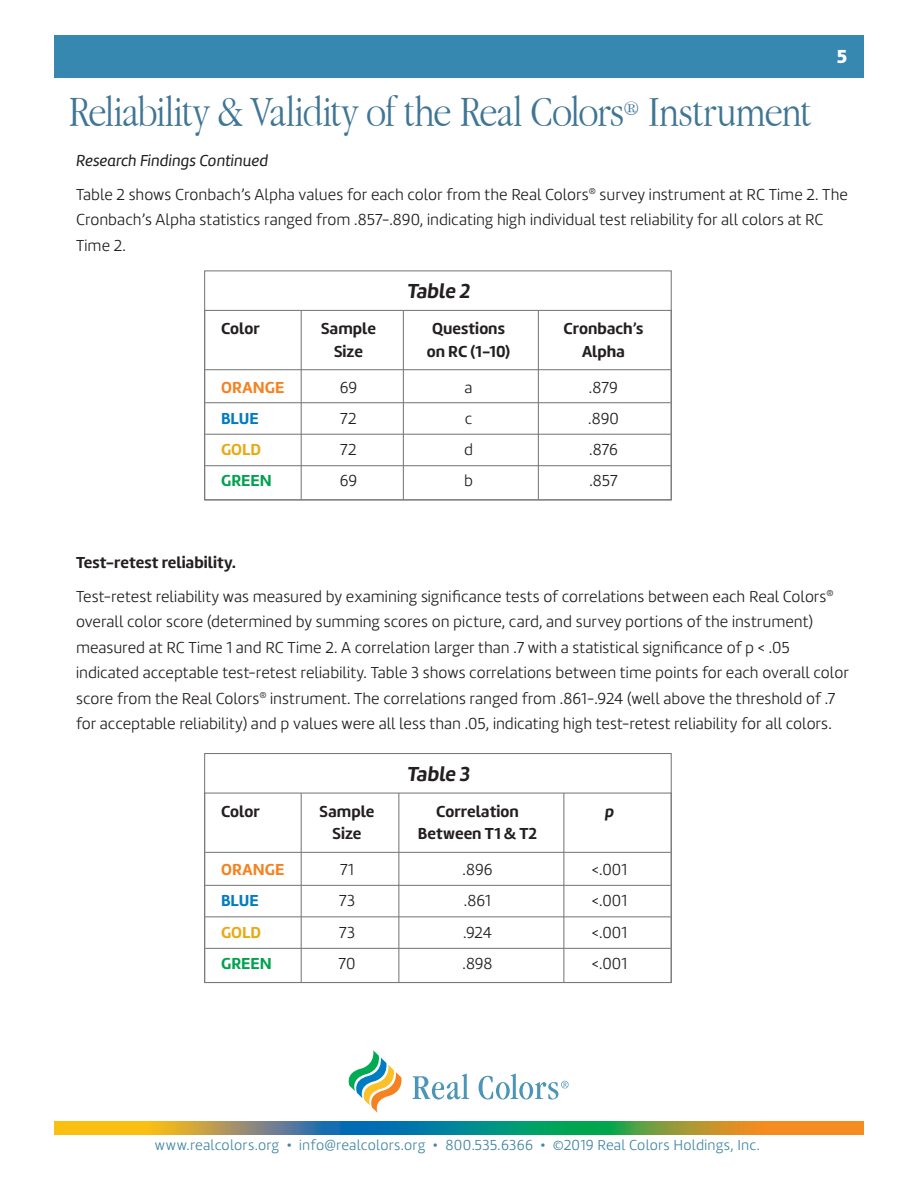
<style>
.page{position:relative;width:918px;height:1188px;background:#fff}
.page>*{position:absolute;margin:0;border:0;box-sizing:border-box;transform-origin:0 0}
.t1{font:300 45px "Apple Garamond";letter-spacing:-.015em;color:#3f7595}
.t2{font:700 21px "Amelia Oblicua";letter-spacing:-.005em;color:#231f20}
.t3{font:300 20.1px "Apple Garamond";color:#3f7595}
.t4{font:900 19.5px "Amelia";color:#fff}
.bulleted_text{font:300 16.5px/25.5px "Amelia";color:#231f20}
.bulleted_text-2{font:700 16.5px "Amelia";letter-spacing:.005em;color:#231f20}
.bulleted_text-3{font:italic 16.5px "Amelia";color:#231f20}
.t5{font:700 16.5px "Amelia";letter-spacing:.005em;color:#f58220}
.t6{font:700 16.5px "Amelia";letter-spacing:.005em;color:#00a14f}
.t7{font:700 16.5px "Amelia";color:#007cc3}
.t8{font:700 16.5px "Amelia";letter-spacing:.005em;color:#e8aa14}
.t9{font:italic 700 16.5px "Amelia";color:#231f20}
.positive_text_paragr{font:300 15px "Amelia";letter-spacing:.015em;color:#4286a4}
</style>
<div class="page">
<div style="left:54px;top:35px;width:810px;height:42px;background:#3788b0"></div>
<svg style="left:348px;top:1050px;width:54px;height:63px"></svg>
<svg style="left:413px;top:1073px;width:56px;height:27px"></svg>
<svg style="left:479px;top:1073px;width:90px;height:27px"></svg>
<img style="left:54px;top:1121px;width:810px;height:13px">
<hr style="left:205px;top:369px;width:466px;height:1px;background:#76787b">
<hr style="left:205px;top:402px;width:466px;height:1px;background:#76787b">
<hr style="left:205px;top:434px;width:466px;height:1px;background:#76787b">
<hr style="left:205px;top:465px;width:466px;height:1px;background:#76787b">
<hr style="left:301px;top:310px;width:1px;height:189px;background:#76787b">
<hr style="left:403px;top:310px;width:1px;height:189px;background:#76787b">
<hr style="left:538px;top:310px;width:1px;height:189px;background:#76787b">
<div style="left:204px;top:310px;width:468px;height:190px;border:1px solid #76787b"></div>
<hr style="left:205px;top:852px;width:466px;height:1px;background:#76787b">
<hr style="left:205px;top:885px;width:466px;height:1px;background:#76787b">
<hr style="left:205px;top:916px;width:466px;height:1px;background:#76787b">
<hr style="left:205px;top:948px;width:466px;height:1px;background:#76787b">
<hr style="left:301px;top:793px;width:1px;height:189px;background:#76787b">
<hr style="left:398px;top:793px;width:1px;height:189px;background:#76787b">
<hr style="left:563px;top:793px;width:1px;height:189px;background:#76787b">
<div style="left:204px;top:793px;width:468px;height:190px;border:1px solid #76787b"></div>
<p class="t1" style="left:69px;top:85px;width:557px">Reliability &amp; Validity of the Real Colors</p>
<p class="t3" style="left:623px;top:96px;width:18px">®</p>
<p class="t1" style="left:648px;top:85px;width:165px">Instrument</p>
<p class="t4" style="left:837px;top:45px;width:12px">5</p>
<p class="bulleted_text-3" style="left:76px;top:151px;width:194px">Research Findings Continued</p>
<p class="bulleted_text" style="left:76px;top:182px;width:774px">Table 2 shows Cronbach’s Alpha values for each color from the Real Colors<sup>®</sup> survey instrument at RC Time 2. The<br>Cronbach’s Alpha statistics ranged from .857-.890, indicating high individual test reliability for all colors at RC<br>Time 2.</p>
<p class="t2" style="left:407px;top:279px;width:64px">Table 2</p>
<p class="bulleted_text-2" style="left:221px;top:319px;width:40px">Color</p>
<p class="bulleted_text-2" style="left:321px;top:319px;width:56px">Sample</p>
<p class="bulleted_text-2" style="left:432px;top:319px;width:74px">Questions</p>
<p class="bulleted_text-2" style="left:564px;top:319px;width:81px">Cronbach’s</p>
<p class="bulleted_text-2" style="left:334px;top:341px;width:30px">Size</p>
<p class="bulleted_text-2" style="left:427px;top:341px;width:85px">on RC (1-10)</p>
<p class="bulleted_text-2" style="left:582px;top:341px;width:44px">Alpha</p>
<p class="t5" style="left:221px;top:377px;width:65px">ORANGE</p>
<p class="bulleted_text" style="left:340px;top:374px;width:19px">69</p>
<p class="bulleted_text" style="left:465px;top:374px;width:9px">a</p>
<p class="bulleted_text" style="left:589px;top:374px;width:31px">.879</p>
<p class="t7" style="left:221px;top:409px;width:39px">BLUE</p>
<p class="bulleted_text" style="left:340px;top:406px;width:18px">72</p>
<p class="bulleted_text" style="left:465px;top:406px;width:9px">c</p>
<p class="bulleted_text" style="left:588px;top:406px;width:32px">.890</p>
<p class="t8" style="left:221px;top:440px;width:42px">GOLD</p>
<p class="bulleted_text" style="left:340px;top:437px;width:18px">72</p>
<p class="bulleted_text" style="left:464px;top:437px;width:11px">d</p>
<p class="bulleted_text" style="left:589px;top:437px;width:30px">.876</p>
<p class="t6" style="left:221px;top:471px;width:52px">GREEN</p>
<p class="bulleted_text" style="left:340px;top:468px;width:19px">69</p>
<p class="bulleted_text" style="left:464px;top:468px;width:10px">b</p>
<p class="bulleted_text" style="left:589px;top:468px;width:30px">.857</p>
<p class="bulleted_text-2" style="left:76px;top:552px;width:161px">Test-retest reliability.</p>
<p class="bulleted_text" style="left:76px;top:584px;width:774px">Test-retest reliability was measured by examining significance tests of correlations between each Real Colors<sup>® </sup>overall color score (determined by summing scores on picture, card, and survey portions of the instrument) measured at RC Time 1 and RC Time 2. A correlation larger than .7 with a statistical significance of p &lt; .05 indicated acceptable test-retest reliability. Table 3 shows correlations between time points for each overall color score from the Real Colors<sup>®</sup> instrument. The correlations ranged from .861-.924 (well above the threshold of .7 for acceptable reliability) and p values were all less than .05, indicating high test-retest reliability for all colors.</p>
<p class="t2" style="left:408px;top:761px;width:64px">Table 3</p>
<p class="bulleted_text-2" style="left:221px;top:802px;width:40px">Color</p>
<p class="bulleted_text-2" style="left:320px;top:802px;width:56px">Sample</p>
<p class="bulleted_text-2" style="left:436px;top:802px;width:84px">Correlation</p>
<p class="t9" style="left:605px;top:802px;width:11px">p</p>
<p class="bulleted_text-2" style="left:333px;top:824px;width:30px">Size</p>
<p class="bulleted_text-2" style="left:418px;top:824px;width:121px">Between T1 &amp; T2</p>
<p class="t5" style="left:221px;top:860px;width:65px">ORANGE</p>
<p class="bulleted_text" style="left:340px;top:857px;width:16px">71</p>
<p class="bulleted_text" style="left:463px;top:857px;width:32px">.896</p>
<p class="bulleted_text" style="left:592px;top:857px;width:37px">&lt;.001</p>
<p class="t7" style="left:221px;top:891px;width:39px">BLUE</p>
<p class="bulleted_text" style="left:339px;top:888px;width:18px">73</p>
<p class="bulleted_text" style="left:464px;top:888px;width:29px">.861</p>
<p class="bulleted_text" style="left:592px;top:888px;width:37px">&lt;.001</p>
<p class="t8" style="left:221px;top:922px;width:42px">GOLD</p>
<p class="bulleted_text" style="left:339px;top:919px;width:18px">73</p>
<p class="bulleted_text" style="left:463px;top:919px;width:30px">.924</p>
<p class="bulleted_text" style="left:592px;top:919px;width:37px">&lt;.001</p>
<p class="t6" style="left:221px;top:953px;width:52px">GREEN</p>
<p class="bulleted_text" style="left:339px;top:951px;width:18px">70</p>
<p class="bulleted_text" style="left:462px;top:951px;width:32px">.898</p>
<p class="bulleted_text" style="left:592px;top:951px;width:37px">&lt;.001</p>
<p class="positive_text_paragr" style="left:155px;top:1137px;width:606px">www.realcolors.org • info@realcolors.org • 800.535.6366 • ©2019 Real Colors Holdings, Inc.</p>
</div>
